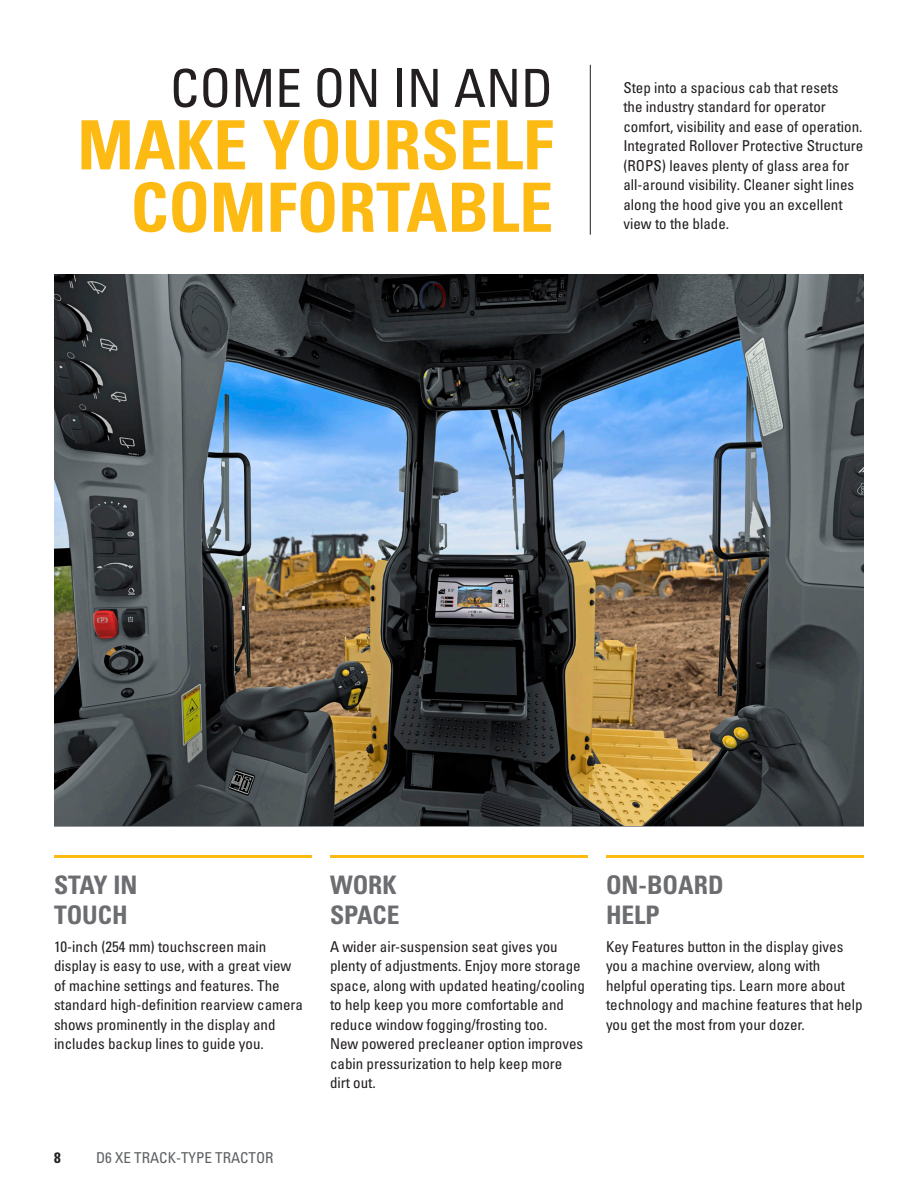
<style>
.page{position:relative;width:918px;height:1188px;background:#fff}
.page>*{position:absolute;margin:0;border:0;box-sizing:border-box;transform-origin:0 0}
.Subhead_large_yellow{font:67.95px/62.4px "Univers LTCYR 67 Bold Cond";color:#fcba13;text-align:right}
.Headline_large_black{font:condensed 52.65px "Univers LTCYR 57";color:#231f20}
.Benefit_subhead_gray{font:25.5px "Univers LTCYR 67 Bold Cond";color:#6c6d70}
.Body_copy{font:condensed 15px/19.5px "Univers LTCYR 57";color:#231f20}
.t1{font:condensed 15px "Univers LTCYR 57";color:#5d6163}
.t2{font:15px "Univers LTCYR 67 Bold Cond";color:#231f20}
</style>
<div class="page">
<hr style="left:590px;top:65px;width:1px;height:170px;background:#231f20">
<img style="left:54px;top:274px;width:810px;height:552px">
<hr style="left:54px;top:855px;width:258px;height:3px;background:#fcba13">
<hr style="left:330px;top:855px;width:258px;height:3px;background:#fcba13">
<hr style="left:606px;top:855px;width:258px;height:3px;background:#fcba13">
<p class="Headline_large_black" style="left:170px;top:55px;width:385px">COME ON IN AND</p>
<p class="Subhead_large_yellow" style="left:77px;top:113px;width:477px">MAKE YOURSELF<br>COMFORTABLE</p>
<p class="Body_copy" style="left:623px;top:77px;width:241px">Step into a spacious cab that resets<br>the industry standard for operator comfort, visibility and ease of operation.<br>Integrated Rollover Protective Structure (ROPS) leaves plenty of glass area for all-around visibility. Cleaner sight lines along the hood give you an excellent view to the blade.</p>
<p class="Benefit_subhead_gray" style="left:54px;top:869px;width:85px">STAY IN</p>
<p class="Benefit_subhead_gray" style="left:54px;top:900px;width:75px">TOUCH</p>
<p class="Benefit_subhead_gray" style="left:330px;top:869px;width:68px">WORK</p>
<p class="Benefit_subhead_gray" style="left:330px;top:900px;width:71px">SPACE</p>
<p class="Benefit_subhead_gray" style="left:606px;top:869px;width:119px">ON-BOARD</p>
<p class="Benefit_subhead_gray" style="left:606px;top:900px;width:55px">HELP</p>
<p class="Body_copy" style="left:54px;top:936px;width:251px">10-inch (254 mm) touchscreen main display is easy to use, with a great view of machine settings and features. The standard high-definition rearview camera shows prominently in the display and includes backup lines to guide you.</p>
<p class="Body_copy" style="left:606px;top:936px;width:258px">Key Features button in the display gives you a machine overview, along with helpful operating tips. Learn more about technology and machine features that help you get the most from your dozer.</p>
<p class="Body_copy" style="left:330px;top:936px;width:256px">A wider air-suspension seat gives you plenty of adjustments. Enjoy more storage space, along with updated heating/cooling to help keep you more comfortable and reduce window fogging/frosting too.<br>New powered precleaner option improves cabin pressurization to help keep more dirt out.</p>
<p class="t2" style="left:54px;top:1148px;width:8px">8</p>
<p class="t1" style="left:96px;top:1148px;width:179px">D6 XE TRACK-TYPE TRACTOR</p>
</div>
